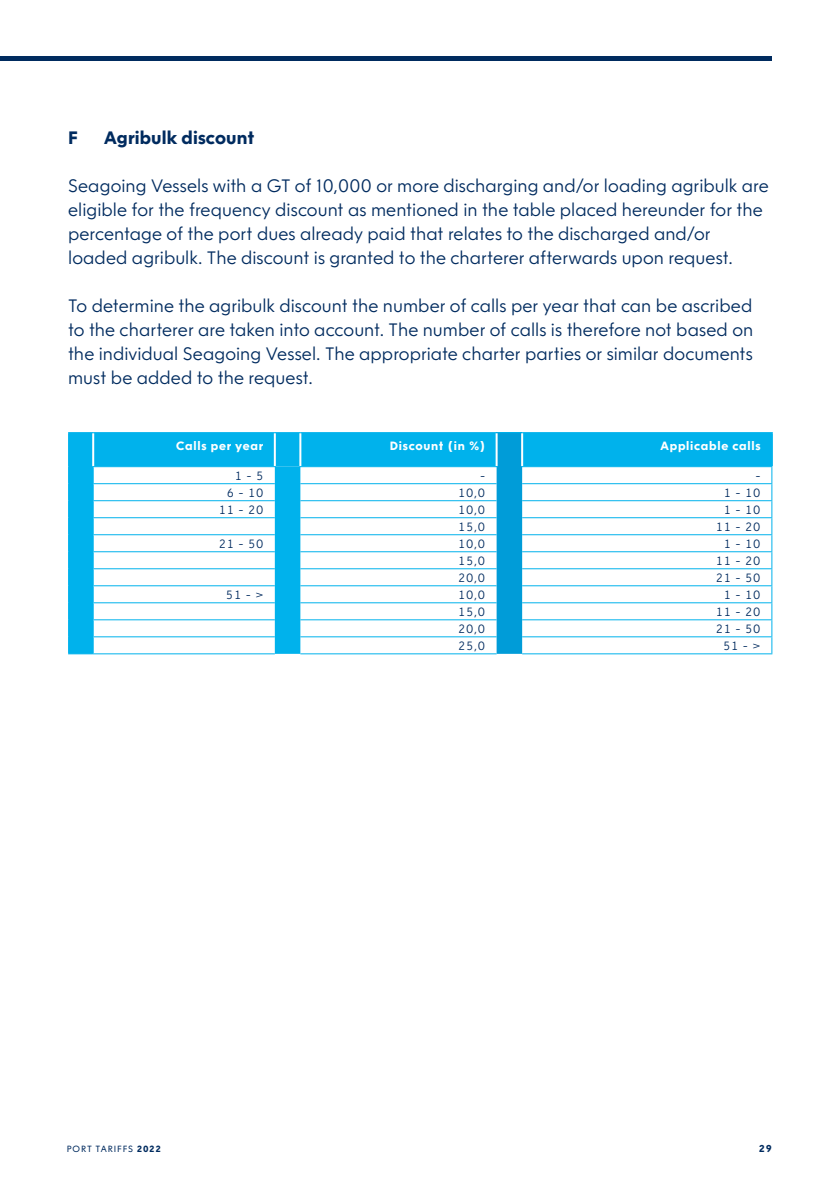
<style>
.page{position:relative;width:840px;height:1191px;background:#fff}
.page>*{position:absolute;margin:0;border:0;box-sizing:border-box;transform-origin:0 0}
.t1{font:300 18px/24px "NLRTM";letter-spacing:.005em;color:#002b5f}
.t2{font:700 18px "NLRTM";letter-spacing:.01em;color:#002b5f}
.t3{font:300 12px "NLRTM";letter-spacing:.06em;color:#002b5f}
.t4{font:700 12px "NLRTM";letter-spacing:.06em;color:#fff}
.t5{font:700 10px "NLRTM";color:#002b5f}
.t6{font:9px "NLRTM";letter-spacing:.095em;color:#002b5f}
.s1{font-weight:700}
</style>
<div class="page">
<div style="left:69px;top:433px;width:701px;height:34px;background:#00b2ec"></div>
<div style="left:496px;top:432px;width:26px;height:35px;background:#009cd8"></div>
<svg style="left:94px;top:467px;width:677px;height:186px"></svg>
<div style="left:275px;top:467px;width:25px;height:187px;background:#00b2ec"></div>
<div style="left:496px;top:467px;width:26px;height:187px;background:#009cd8"></div>
<hr style="left:92px;top:433px;width:2px;height:33px;background:#fff">
<hr style="left:274px;top:433px;width:2px;height:33px;background:#fff">
<hr style="left:299px;top:433px;width:2px;height:33px;background:#fff">
<hr style="left:495px;top:433px;width:2px;height:33px;background:#fff">
<hr style="left:521px;top:433px;width:2px;height:33px;background:#fff">
<svg style="left:68px;top:432px;width:25px;height:1px"></svg>
<hr style="left:68px;top:433px;width:1px;height:34px;background:#00b2ec">
<hr style="left:93px;top:432px;width:182px;height:1px;background:#00b2ec">
<svg style="left:275px;top:432px;width:25px;height:1px"></svg>
<hr style="left:300px;top:432px;width:196px;height:1px;background:#00b2ec">
<svg style="left:496px;top:432px;width:26px;height:1px"></svg>
<hr style="left:522px;top:432px;width:250px;height:1px;background:#00b2ec">
<hr style="left:770px;top:433px;width:2px;height:33px;background:#00b2ec">
<hr style="left:521px;top:466px;width:251px;height:1px;background:#00b2ec">
<hr style="left:522px;top:483px;width:250px;height:1px;background:#00b2ec">
<hr style="left:522px;top:500px;width:250px;height:1px;background:#00b2ec">
<hr style="left:522px;top:517px;width:250px;height:1px;background:#00b2ec">
<hr style="left:522px;top:534px;width:250px;height:1px;background:#00b2ec">
<hr style="left:522px;top:551px;width:250px;height:1px;background:#00b2ec">
<hr style="left:522px;top:568px;width:250px;height:1px;background:#00b2ec">
<hr style="left:522px;top:585px;width:250px;height:1px;background:#00b2ec">
<hr style="left:522px;top:602px;width:250px;height:1px;background:#00b2ec">
<hr style="left:522px;top:619px;width:250px;height:1px;background:#00b2ec">
<hr style="left:522px;top:636px;width:250px;height:1px;background:#00b2ec">
<svg style="left:771px;top:467px;width:1px;height:186px"></svg>
<hr style="left:522px;top:653px;width:250px;height:1px;background:#00b2ec">
<hr style="left:299px;top:466px;width:198px;height:1px;background:#00b2ec">
<hr style="left:300px;top:483px;width:196px;height:1px;background:#00b2ec">
<hr style="left:300px;top:500px;width:196px;height:1px;background:#00b2ec">
<hr style="left:300px;top:517px;width:196px;height:1px;background:#00b2ec">
<hr style="left:300px;top:534px;width:196px;height:1px;background:#00b2ec">
<hr style="left:300px;top:551px;width:196px;height:1px;background:#00b2ec">
<hr style="left:300px;top:568px;width:196px;height:1px;background:#00b2ec">
<hr style="left:300px;top:585px;width:196px;height:1px;background:#00b2ec">
<hr style="left:300px;top:602px;width:196px;height:1px;background:#00b2ec">
<hr style="left:300px;top:619px;width:196px;height:1px;background:#00b2ec">
<hr style="left:300px;top:636px;width:196px;height:1px;background:#00b2ec">
<hr style="left:300px;top:653px;width:196px;height:1px;background:#00b2ec">
<hr style="left:93px;top:466px;width:183px;height:1px;background:#00b2ec">
<hr style="left:93px;top:483px;width:182px;height:1px;background:#00b2ec">
<hr style="left:93px;top:500px;width:182px;height:1px;background:#00b2ec">
<hr style="left:93px;top:517px;width:182px;height:1px;background:#00b2ec">
<hr style="left:93px;top:534px;width:182px;height:1px;background:#00b2ec">
<hr style="left:93px;top:551px;width:182px;height:1px;background:#00b2ec">
<hr style="left:93px;top:568px;width:182px;height:1px;background:#00b2ec">
<hr style="left:93px;top:585px;width:182px;height:1px;background:#00b2ec">
<hr style="left:93px;top:602px;width:182px;height:1px;background:#00b2ec">
<hr style="left:93px;top:619px;width:182px;height:1px;background:#00b2ec">
<hr style="left:93px;top:636px;width:182px;height:1px;background:#00b2ec">
<svg style="left:68px;top:466px;width:26px;height:188px;background:#03b2ec"></svg>
<hr style="left:93px;top:653px;width:182px;height:1px;background:#00b2ec">
<hr style="left:0;top:57px;width:771px;height:4px;background:#002b5f">
<p class="t2" style="left:68px;top:127px;width:12px">F</p>
<p class="t2" style="left:104px;top:127px;width:152px">Agribulk discount</p>
<p class="t1" style="left:68px;top:174px;width:701px">Seagoing Vessels with a GT of 10,000 or more discharging and/or loading agribulk are eligible for the frequency discount as mentioned in the table placed hereunder for the percentage of the port dues already paid that relates to the discharged and/or loaded agribulk. The discount is granted to the charterer afterwards upon request.</p>
<p class="t1" style="left:68px;top:294px;width:686px;text-align:justify">To determine the agribulk discount the number of calls per year that can be ascribed to the charterer are taken into account. The number of calls is therefore not based on the individual Seagoing Vessel. The appropriate charter parties or similar documents must be added to the request.</p>
<p class="t4" style="left:176px;top:438px;width:89px">Calls per year</p>
<p class="t4" style="left:389px;top:438px;width:97px">Discount (in %)</p>
<p class="t4" style="left:660px;top:438px;width:101px">Applicable calls</p>
<p class="t3" style="left:235px;top:468px;width:30px">1 - 5</p>
<p class="t3" style="left:480px;top:468px;width:7px">-</p>
<p class="t3" style="left:754px;top:468px;width:7px">-</p>
<p class="t3" style="left:227px;top:485px;width:38px">6 - 10</p>
<p class="t3" style="left:458px;top:485px;width:29px">10,0</p>
<p class="t3" style="left:723px;top:485px;width:38px">1 - 10</p>
<p class="t3" style="left:218px;top:502px;width:46px">11 - 20</p>
<p class="t3" style="left:458px;top:502px;width:29px">10,0</p>
<p class="t3" style="left:723px;top:502px;width:38px">1 - 10</p>
<p class="t3" style="left:458px;top:519px;width:29px">15,0</p>
<p class="t3" style="left:715px;top:519px;width:46px">11 - 20</p>
<p class="t3" style="left:218px;top:536px;width:46px">21 - 50</p>
<p class="t3" style="left:458px;top:536px;width:29px">10,0</p>
<p class="t3" style="left:723px;top:536px;width:38px">1 - 10</p>
<p class="t3" style="left:458px;top:553px;width:29px">15,0</p>
<p class="t3" style="left:715px;top:553px;width:46px">11 - 20</p>
<p class="t3" style="left:458px;top:570px;width:29px">20,0</p>
<p class="t3" style="left:715px;top:570px;width:46px">21 - 50</p>
<p class="t3" style="left:226px;top:587px;width:39px">51 - &gt;</p>
<p class="t3" style="left:458px;top:587px;width:29px">10,0</p>
<p class="t3" style="left:723px;top:587px;width:38px">1 - 10</p>
<p class="t3" style="left:458px;top:604px;width:29px">15,0</p>
<p class="t3" style="left:715px;top:604px;width:46px">11 - 20</p>
<p class="t3" style="left:458px;top:621px;width:29px">20,0</p>
<p class="t3" style="left:715px;top:621px;width:46px">21 - 50</p>
<p class="t3" style="left:458px;top:638px;width:29px">25,0</p>
<p class="t3" style="left:722px;top:638px;width:39px">51 - &gt;</p>
<p class="t6" style="left:67px;top:1144px;width:96px">PORT TARIFFS <span class="s1">2022</span></p>
<p class="t5" style="left:758px;top:1142px;width:14px">29</p>
</div>
